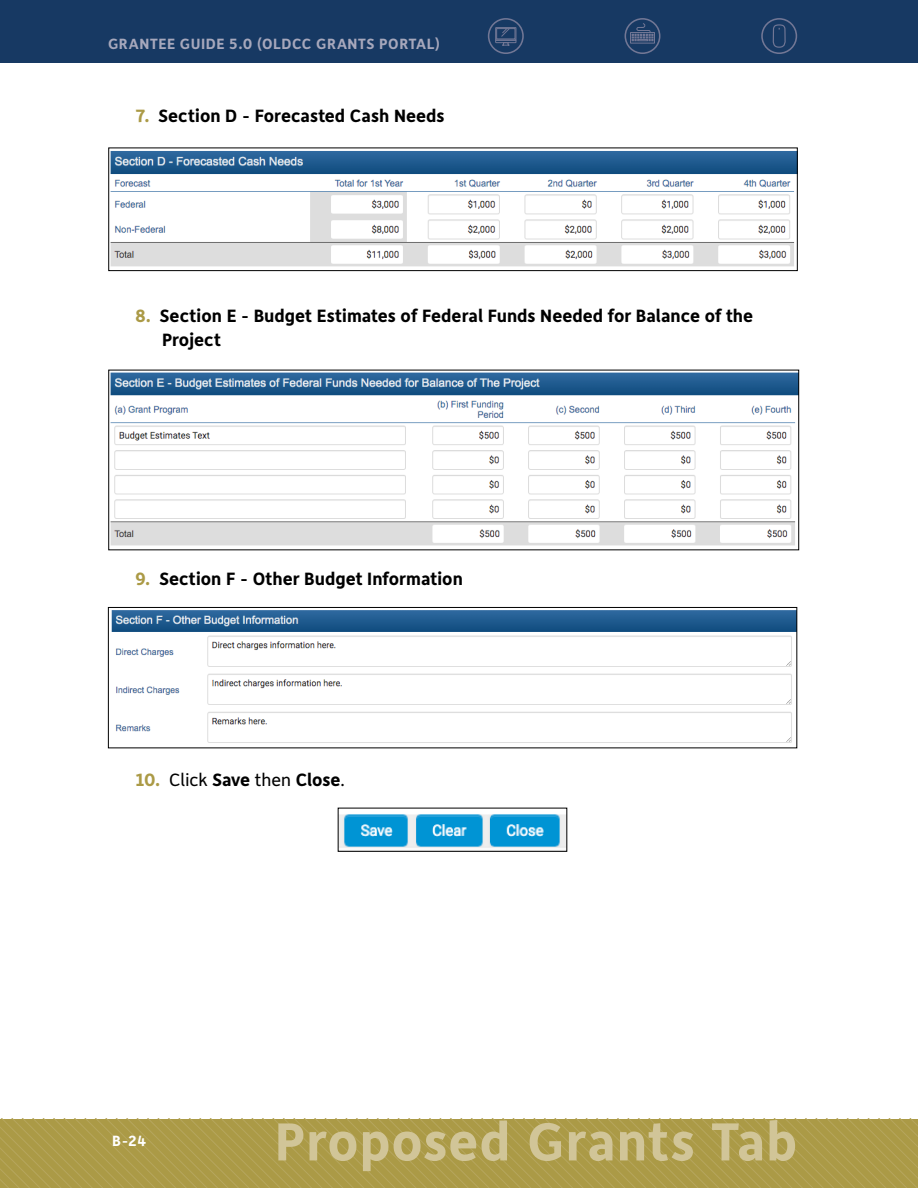
<style>
.page{position:relative;width:918px;height:1188px;background:#fff}
.page>*{position:absolute;margin:0;border:0;box-sizing:border-box;transform-origin:0 0}
.t1{font:700 54px "Depot";letter-spacing:.02em;color:#d1c598}
.t2{font:700 18px/24px "Depot";color:#000}
.t3{font:18px "Depot";letter-spacing:-.005em;color:#000}
.t4{font:700 15px "Depot";letter-spacing:.04em;color:#a7a8bc}
.t5{font:700 15px "Depot";color:#fff}
.s1{color:#ab9a46}
.s2{font-weight:700;color:#ab9a46}
.s3{font-weight:700}
</style>
<div class="page">
<svg style="left:0;top:1119px;width:918px;height:69px;background:#ac9b49"></svg>
<div style="left:0;top:0;width:918px;height:63px;background:#173963"></div>
<div style="left:488px;top:18px;width:36px;height:36px;border:2px solid #727795;border-radius:50%"></div>
<svg style="left:495px;top:27px;width:22px;height:19px"></svg>
<div style="left:625px;top:18px;width:35px;height:36px;border:2px solid #727795;border-radius:50%"></div>
<div style="left:630px;top:32px;width:25px;height:12px;border:1px solid #727795"></div>
<svg style="left:631px;top:23px;width:23px;height:19px"></svg>
<div style="left:761px;top:18px;width:36px;height:36px;border:2px solid #727795;border-radius:50%"></div>
<svg style="left:772px;top:24px;width:14px;height:24px"></svg>
<img style="left:110px;top:151px;width:686px;height:116px">
<div style="left:108px;top:148px;width:690px;height:123px;border:1px solid #000"></div>
<img style="left:110px;top:372px;width:687px;height:174px">
<img style="left:111px;top:610px;width:684px;height:133px">
<div style="left:108px;top:607px;width:689px;height:141px;border:1px solid #000"></div>
<img style="left:340px;top:814px;width:225px;height:34px">
<div style="left:338px;top:808px;width:229px;height:44px;border:1px solid #000"></div>
<p class="t4" style="left:108px;top:34px;width:334px">GRANTEE GUIDE 5.0 (OLDCC GRANTS PORTAL)</p>
<p class="t2" style="left:135px;top:103px;width:311px"><span class="s1">7.</span> Section D - Forecasted Cash Needs</p>
<p class="t2" style="left:162px;top:303px;width:593px;text-indent:-27px"><span class="s1">8.</span> Section E - Budget Estimates of Federal Funds Needed for Balance of the<br>Project</p>
<p class="t2" style="left:135px;top:566px;width:329px"><span class="s1">9.</span> Section F - Other Budget Information</p>
<p class="t3" style="left:135px;top:768px;width:209px"><span class="s2">10.</span> Click <span class="s3">Save</span> then <span class="s3">Close</span>.</p>
<p class="t5" style="left:112px;top:1131px;width:36px">B-24</p>
<h1 class="t1" style="left:275px;top:1107px;width:524px">Proposed Grants Tab</h1>
</div>
